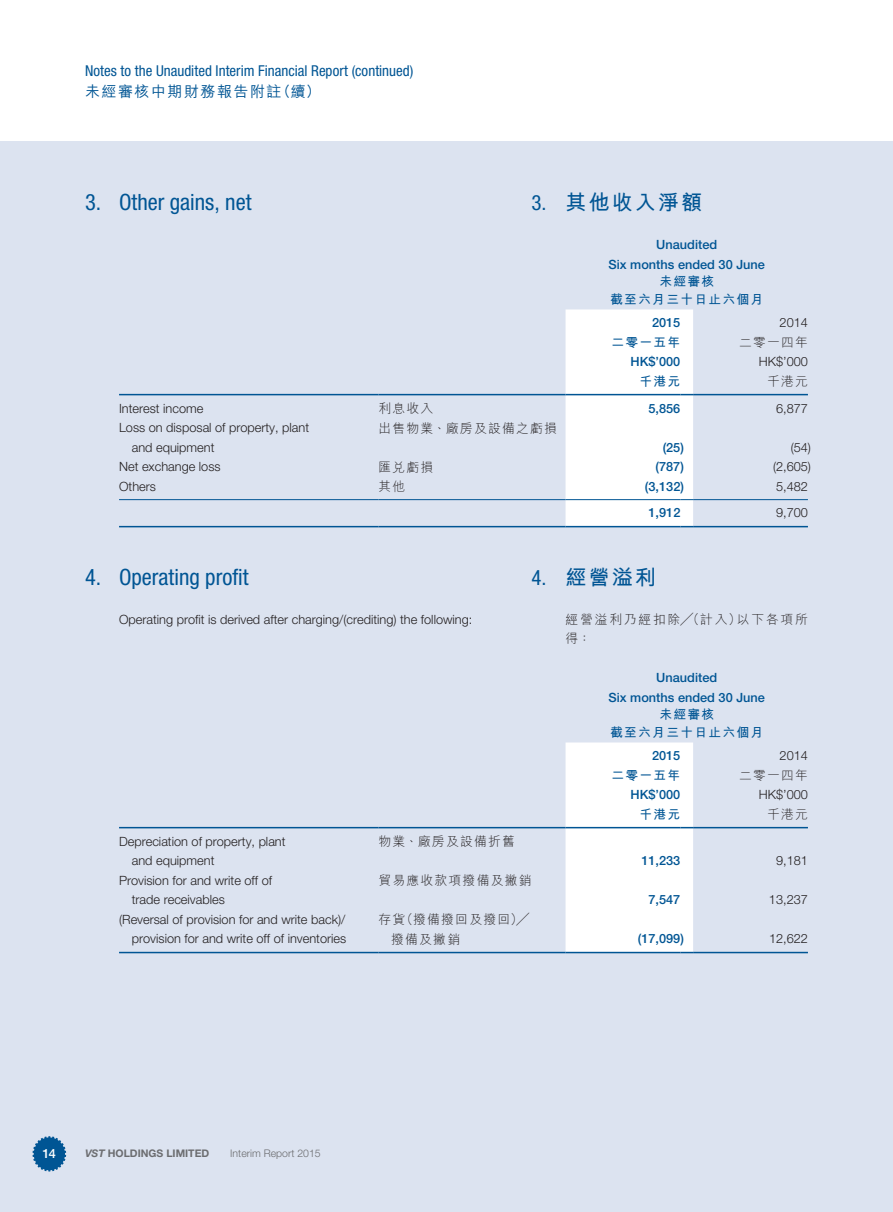
<style>
.page{position:relative;width:893px;height:1212px;background:#dce3f0}
.page>*{position:absolute;margin:0;border:0;box-sizing:border-box;transform-origin:0 0}
.t1{font:condensed 22.5px "Helvetica Neue LT Std";color:#005594}
.t2{font:700 21px "M Hei HK";letter-spacing:.1em;color:#005594}
.t3{font:condensed 15px "Helvetica Neue LT Std";color:#005594}
.t4{font:500 15px "M Hei HK";letter-spacing:.1em;color:#005594}
.t5{font:300 12.75px/19.5px "Helvetica Neue LT Std";color:#231f20}
.t6{font:500 12.75px/19.5px "Helvetica Neue LT Std";color:#005594;text-align:center}
.t7{font:300 12.75px/19.5px "M Hei HK";letter-spacing:.1em;color:#231f20}
.t8{font:700 12.75px/17.2px "M Hei HK";letter-spacing:.1em;color:#005594;text-align:center}
.t9{font:300 12.75px/19.5px "M Hei HK";letter-spacing:.145em;color:#231f20}
.t10{font:500 12.75px "Helvetica Neue LT Std";color:#fff}
.t11{font:700 10.5px "Helvetica Neue LT Std";color:#6c6d70}
.t12{font:300 10.5px "Helvetica Neue LT Std";color:#6c6d70}
.s1{font-family:"Helvetica Neue LT Std";font-weight:400;font-stretch:condensed}
.s2{font-style:italic}
</style>
<div class="page">
<svg style="left:33px;top:1136px;width:33px;height:35px"></svg>
<div style="left:0;top:0;width:893px;height:140px;background:#fff"></div>
<hr style="left:119px;top:394px;width:259px;height:1px;background:#005594">
<hr style="left:378px;top:394px;width:188px;height:1px;background:#005594">
<hr style="left:693px;top:394px;width:115px;height:1px;background:#005594">
<hr style="left:119px;top:526px;width:259px;height:1px;background:#005594">
<hr style="left:378px;top:526px;width:188px;height:1px;background:#005594">
<hr style="left:693px;top:526px;width:115px;height:1px;background:#005594">
<hr style="left:119px;top:499px;width:259px;height:1px;background:#005594">
<hr style="left:378px;top:499px;width:188px;height:1px;background:#005594">
<div style="left:566px;top:309px;width:127px;height:218px;background:#fff"></div>
<hr style="left:693px;top:499px;width:115px;height:1px;background:#005594">
<hr style="left:119px;top:827px;width:259px;height:1px;background:#005594">
<hr style="left:378px;top:827px;width:188px;height:1px;background:#005594">
<hr style="left:693px;top:827px;width:115px;height:1px;background:#005594">
<div style="left:566px;top:742px;width:127px;height:211px;background:#fff"></div>
<hr style="left:693px;top:952px;width:115px;height:1px;background:#005594">
<hr style="left:119px;top:952px;width:259px;height:1px;background:#005594">
<hr style="left:378px;top:952px;width:188px;height:1px;background:#005594">
<p class="t3" style="left:85px;top:62px;width:330px">Notes to the Unaudited Interim Financial Report (continued)</p>
<p class="t4" style="left:85px;top:80px;width:237px">未經審核中期財務報告附註（續）</p>
<h1 class="t1" style="left:85px;top:189px;width:168px">3. Other gains, net</h1>
<h2 class="t2" style="left:531px;top:187px;width:172px"><span class="s1">3.</span> 其他收入淨額</h2>
<p class="t6" style="left:609px;top:235px;width:158px">Unaudited<br>Six months ended 30 June</p>
<p class="t8" style="left:610px;top:272px;width:154px">未經審核<br>截至六月三十日止六個月</p>
<p class="t6" style="left:652px;top:312px;width:30px">2015</p>
<p class="t5" style="left:780px;top:312px;width:30px">2014</p>
<p class="t8" style="left:611px;top:332px;width:70px">二零一五年</p>
<p class="t7" style="left:739px;top:332px;width:70px">二零一四年</p>
<p class="t6" style="left:630px;top:351px;width:51px">HK$’000</p>
<p class="t5" style="left:759px;top:351px;width:51px">HK$’000</p>
<p class="t8" style="left:640px;top:371px;width:42px">千港元</p>
<p class="t7" style="left:767px;top:371px;width:42px">千港元</p>
<p class="t5" style="left:119px;top:398px;width:86px">Interest income</p>
<p class="t7" style="left:378px;top:399px;width:56px">利息收入</p>
<p class="t6" style="left:648px;top:398px;width:33px">5,856</p>
<p class="t5" style="left:776px;top:398px;width:33px">6,877</p>
<p class="t5" style="left:132px;top:418px;width:179px;text-indent:-13px">Loss on disposal of property, plant and equipment</p>
<p class="t7" style="left:378px;top:418px;width:180px">出售物業、廠房及設備之虧損</p>
<p class="t6" style="left:663px;top:437px;width:23px">(25)</p>
<p class="t5" style="left:791px;top:437px;width:22px">(54)</p>
<p class="t5" style="left:119px;top:457px;width:103px">Net exchange loss</p>
<p class="t7" style="left:378px;top:457px;width:56px">匯兌虧損</p>
<p class="t6" style="left:656px;top:457px;width:30px">(787)</p>
<p class="t5" style="left:773px;top:457px;width:40px">(2,605)</p>
<p class="t5" style="left:119px;top:476px;width:38px">Others</p>
<p class="t7" style="left:378px;top:477px;width:28px">其他</p>
<p class="t6" style="left:645px;top:476px;width:40px">(3,132)</p>
<p class="t5" style="left:776px;top:476px;width:33px">5,482</p>
<p class="t6" style="left:648px;top:503px;width:33px">1,912</p>
<p class="t5" style="left:776px;top:503px;width:33px">9,700</p>
<h1 class="t1" style="left:85px;top:564px;width:165px">4. Operating profit</h1>
<p class="t5" style="left:119px;top:609px;width:355px">Operating profit is derived after charging/(crediting) the following:</p>
<p class="t5" style="left:132px;top:831px;width:155px;text-indent:-13px">Depreciation of property, plant and equipment</p>
<p class="t7" style="left:378px;top:832px;width:138px">物業、廠房及設備折舊</p>
<h2 class="t2" style="left:531px;top:562px;width:126px"><span class="s1">4.</span> 經營溢利</h2>
<p class="t9" style="left:566px;top:609px;width:244px">經營溢利乃經扣除╱（計入）以下各項所得：</p>
<p class="t6" style="left:609px;top:668px;width:158px">Unaudited<br>Six months ended 30 June</p>
<p class="t8" style="left:610px;top:705px;width:154px">未經審核<br>截至六月三十日止六個月</p>
<p class="t6" style="left:652px;top:745px;width:30px">2015</p>
<p class="t5" style="left:780px;top:745px;width:30px">2014</p>
<p class="t8" style="left:611px;top:765px;width:70px">二零一五年</p>
<p class="t7" style="left:739px;top:765px;width:70px">二零一四年</p>
<p class="t6" style="left:630px;top:784px;width:51px">HK$’000</p>
<p class="t5" style="left:759px;top:784px;width:51px">HK$’000</p>
<p class="t8" style="left:640px;top:804px;width:42px">千港元</p>
<p class="t7" style="left:767px;top:804px;width:42px">千港元</p>
<p class="t6" style="left:641px;top:851px;width:40px">11,233</p>
<p class="t5" style="left:776px;top:851px;width:33px">9,181</p>
<p class="t5" style="left:132px;top:870px;width:142px;text-indent:-13px">Provision for and write off of trade receivables</p>
<p class="t7" style="left:378px;top:871px;width:154px">貿易應收款項撥備及撇銷</p>
<p class="t5" style="left:119px;top:909px;width:229px;text-align:right">(Reversal of provision for and write back)/ provision for and write off of inventories</p>
<p class="t7" style="left:391px;top:910px;width:140px;text-indent:-13px">存貨（撥備撥回及撥回）╱撥備及撇銷</p>
<p class="t10" style="left:43px;top:1146px;width:15px">14</p>
<p class="t11" style="left:85px;top:1146px;width:126px"><span class="s2">VST</span> HOLDINGS LIMITED</p>
<p class="t12" style="left:230px;top:1146px;width:92px">Interim Report 2015</p>
<p class="t6" style="left:648px;top:890px;width:33px">7,547</p>
<p class="t5" style="left:769px;top:890px;width:40px">13,237</p>
<p class="t6" style="left:638px;top:929px;width:48px">(17,099)</p>
<p class="t5" style="left:769px;top:929px;width:40px">12,622</p>
</div>
